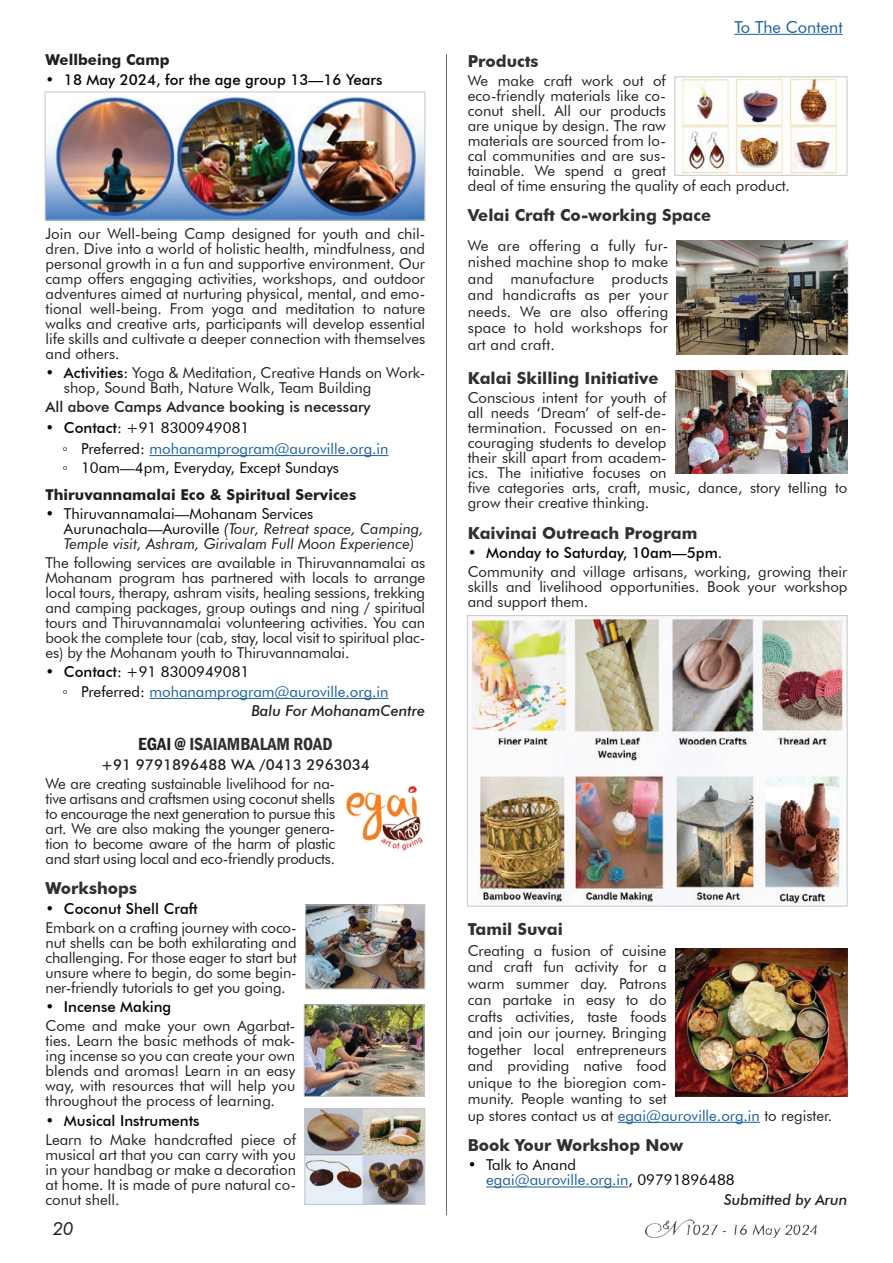
<style>
.page{position:relative;width:893px;height:1263px;background:#fff}
.page>*{position:absolute;margin:0;border:0;box-sizing:border-box;transform-origin:0 0}
.t1{font:600 condensed 18px "Franklin Gothic";color:#312f30}
.t2{font:italic 18px "Futura BT";color:#231f20}
.t3{font:700 16.5px "Futura BT";color:#312f30}
.t4{font:16.5px "Futura BT";color:#175d9e}
.t5{font:15px/15px "Futura BT";color:#231f20}
.t6{font:italic 15px/15px "Futura BT";color:#231f20}
.t7{font:15px/20.7px "Futura BT";color:#175d9e}
.t8{font:700 15px/26.5px "Futura BT";color:#231f20;text-align:center}
.t9{font:15px/15px "Futura BT";color:#040503}
.t10{font:500 15px "Futura BT";color:#231f20}
.t11{font:500 15px "Futura BT";color:#040503}
.t12{font:italic 500 15px "Futura BT";color:#231f20}
.s1{font-weight:400}
.s2{color:#040503}
.s3{font-weight:500;color:#040503}
.s4{font-family:"Century Gothic";color:#040503}
.s5{font-family:"Century Gothic";font-weight:400;color:#040503}
.s6{font-weight:400;color:#040503}
.s7{font-style:normal;color:#040503}
.s8{font-weight:500}
.s9{color:#231f20}
.s10{color:#175d9e}
</style>
<div class="page">
<img style="left:645px;top:1219px;width:172px;height:19px">
<hr style="left:446px;top:54px;width:1px;height:1161px;background:#6c6d70">
<hr style="left:734px;top:34px;width:109px;height:1px;background:#175d9e">
<hr style="left:149px;top:455px;width:239px;height:1px;background:#175d9e">
<hr style="left:149px;top:698px;width:239px;height:1px;background:#175d9e">
<img style="left:47px;top:96px;width:376px;height:123px">
<div style="left:45px;top:92px;width:380px;height:129px;border:1px solid #c7c8ca"></div>
<img style="left:346px;top:785px;width:77px;height:66px">
<img style="left:307px;top:906px;width:116px;height:81px">
<div style="left:305px;top:904px;width:120px;height:85px;border:1px solid #c7c8ca"></div>
<img style="left:306px;top:1006px;width:116px;height:89px">
<div style="left:304px;top:1004px;width:120px;height:93px;border:1px solid #c7c8ca"></div>
<img style="left:306px;top:1110px;width:117px;height:93px">
<div style="left:304px;top:1108px;width:121px;height:97px;border:1px solid #c7c8ca"></div>
<hr style="left:618px;top:1122px;width:142px;height:1px;background:#175d9e">
<hr style="left:486px;top:1186px;width:142px;height:1px;background:#175d9e">
<img style="left:681px;top:78px;width:157px;height:96px">
<div style="left:674px;top:76px;width:173px;height:100px;border:1px solid #c7c8ca"></div>
<img style="left:677px;top:240px;width:172px;height:114px">
<img style="left:675px;top:370px;width:172px;height:103px">
<img style="left:469px;top:617px;width:374px;height:287px">
<div style="left:467px;top:615px;width:380px;height:291px;border:1px solid #c7c8ca"></div>
<img style="left:675px;top:948px;width:172px;height:149px">
<p class="t8" style="left:45px;top:47px;width:126px">Wellbeing Camp</p>
<p class="t11" style="left:45px;top:70px;width:338px"><span class="s1">•</span> 18 May 2024, for the age group 13—16 Years</p>
<p class="t5" style="left:45px;top:226px;width:381px;text-align:justify">Join our Well-being Camp designed for youth and chil&shy;dren. Dive into a world of holistic health, mindfulness, and personal growth in a fun and supportive environment. Our camp offers engaging activities, workshops, and outdoor adventures aimed at nurturing physical, mental, and emo&shy;tional well-being. From yoga and meditation to nature walks and creative arts, participants will develop essential life skills and cultivate a deeper connection with themselves and others.</p>
<p class="t5" style="left:64px;top:365px;width:363px;text-indent:-18px"><span class="s2">•</span> <span class="s3">Activities</span><span class="s2">:</span> Yoga &amp; Meditation, Creative Hands on Work&shy;shop, Sound Bath, Nature Walk, Team Building</p>
<p class="t10" style="left:45px;top:398px;width:327px">All above Camps Advance booking is necessary</p>
<p class="t7" style="left:63px;top:417px;width:327px;text-indent:-17px"><span class="s2">•</span> <span class="s3">Contact</span><span class="s2">: +91 8300949081<br></span><span class="s4">◦</span> <span class="s2">Preferred:</span> mohanamprogram@auroville.org.in</p>
<p class="t8" style="left:45px;top:454px;width:312px"><span class="s5">◦</span> <span class="s6">10am—4pm, Everyday, Except Sundays<br></span>Thiruvannamalai Eco &amp; Spiritual Services</p>
<p class="t6" style="left:64px;top:506px;width:361px;text-indent:-18px"><span class="s7">• Thiruvannamalai—Mohanam Services<br>Aurunachala—Auroville</span> <span class="s2">(</span>Tour, Retreat space, Camping,<br>Temple visit, Ashram, Girivalam Full Moon Experience)</p>
<p class="t5" style="left:45px;top:555px;width:381px;text-align:justify">The following services are available in Thiruvannamalai as Mohanam program has partnered with locals to arrange local tours, therapy, ashram visits, healing sessions, trekking and camping packages, group outings and ning / spiritual tours and Thiruvannamalai volunteering activities. You can book the complete tour (cab, stay, local visit to spiritual plac&shy;es) by the Mohanam youth to Thiruvannamalai.</p>
<p class="t9" style="left:45px;top:664px;width:205px">• <span class="s8">Contact</span>: +91 8300949081</p>
<p class="t7" style="left:63px;top:681px;width:327px"><span class="s4">◦</span> <span class="s2">Preferred:</span> mohanamprogram@auroville.org.in</p>
<p class="t12" style="left:251px;top:701px;width:175px">Balu For MohanamCentre</p>
<p class="t1" style="left:138px;top:732px;width:196px"><span class="s9">EGAI @</span> ISAIAMBALAM ROAD</p>
<p class="t10" style="left:101px;top:755px;width:271px">+91 9791896488 WA /0413 2963034</p>
<p class="t5" style="left:46px;top:776px;width:291px;text-align:justify">We are creating sustainable livelihood for na&shy;tive artisans and craftsmen using coconut shells to encourage the next generation to pursue this art. We are also making the younger genera&shy;tion to become aware of the harm of plastic and start using local and eco-friendly products.</p>
<p class="t3" style="left:45px;top:878px;width:93px">Workshops</p>
<p class="t5" style="left:45px;top:898px;width:253px;line-height:19.2px"><span class="s2">•</span> <span class="s3">Coconut Shell Craft<br></span>Embark on a crafting journey with coco-</p>
<p class="t5" style="left:45px;top:935px;width:253px;text-align:justify">nut shells can be both exhilarating and challenging. For those eager to start but unsure where to begin, do some begin&shy;ner-friendly tutorials to get you going.</p>
<p class="t5" style="left:45px;top:997px;width:251px;line-height:19.2px"><span class="s2">•</span> <span class="s3">Incense Making<br></span>Come and make your own Agarbat-</p>
<p class="t5" style="left:45px;top:1033px;width:251px;text-align:justify">ties. Learn the basic methods of mak&shy;ing incense so you can create your own blends and aromas! Learn in an easy way, with resources that will help you throughout the process of learning.</p>
<p class="t5" style="left:45px;top:1110px;width:252px;line-height:19.2px"><span class="s2">•</span> <span class="s3">Musical Instruments<br></span>Learn to Make handcrafted piece of</p>
<p class="t5" style="left:45px;top:1147px;width:252px;text-align:justify">musical art that you can carry with you in your handbag or make a decoration at home. It is made of pure natural co&shy;conut shell.</p>
<p class="t2" style="left:53px;top:1217px;width:22px">20</p>
<p class="t4" style="left:734px;top:17px;width:110px">To The Content</p>
<p class="t3" style="left:468px;top:51px;width:72px">Products</p>
<p class="t5" style="left:468px;top:73px;width:324px">We make craft work out of<br>eco-friendly materials like co-<br>conut shell. All our products<br>are unique by design. The raw<br>materials are sourced from lo-<br>cal communities and are sus-<br>tainable. We spend a great<br>deal of time ensuring the quality of each product.</p>
<p class="t3" style="left:468px;top:205px;width:245px">Velai Craft Co-working Space</p>
<p class="t5" style="left:468px;top:237px;width:202px;line-height:16.5px;text-align:justify">We are offering a fully fur&shy;nished machine shop to make and manufacture products and handicrafts as per your needs. We are also offering space to hold workshops for art and craft.</p>
<p class="t3" style="left:468px;top:368px;width:192px">Kalai Skilling Initiative</p>
<p class="t5" style="left:468px;top:390px;width:381px">Conscious intent for youth of<br>all needs ‘Dream’ of self-de-<br>termination. Focussed on en-<br>couraging students to develop<br>their skill apart from academ-<br>ics. The initiative focuses on<br>five categories arts, craft, music, dance, story telling to grow their creative thinking.</p>
<p class="t3" style="left:468px;top:523px;width:231px">Kaivinai Outreach Program</p>
<p class="t5" style="left:468px;top:543px;width:381px;line-height:19.2px"><span class="s2">•</span> <span class="s3">Monday to Saturday, 10am—5pm.<br></span>Community and village artisans, working, growing their</p>
<p class="t5" style="left:468px;top:579px;width:381px">skills and livelihood opportunities. Book your workshop and support them.</p>
<p class="t3" style="left:468px;top:919px;width:97px">Tamil Suvai</p>
<p class="t5" style="left:468px;top:942px;width:366px;line-height:16.5px">Creating a fusion of cuisine<br>and craft fun activity for a<br>warm summer day. Patrons<br>can partake in easy to do<br>crafts activities, taste foods<br>and join our journey. Bringing<br>together local entrepreneurs<br>and providing native food<br>unique to the bioregion com-<br>munity. People wanting to set<br>up stores contact us at <span class="s10">egai@auroville.org.in</span> to register.</p>
<p class="t3" style="left:468px;top:1135px;width:217px">Book Your Workshop Now</p>
<p class="t9" style="left:486px;top:1157px;width:250px;text-indent:-18px">• Talk to Anand<br><span class="s10">egai@auroville.org.in</span>, 09791896488</p>
<p class="t12" style="left:724px;top:1190px;width:125px">Submitted by Arun</p>
</div>
